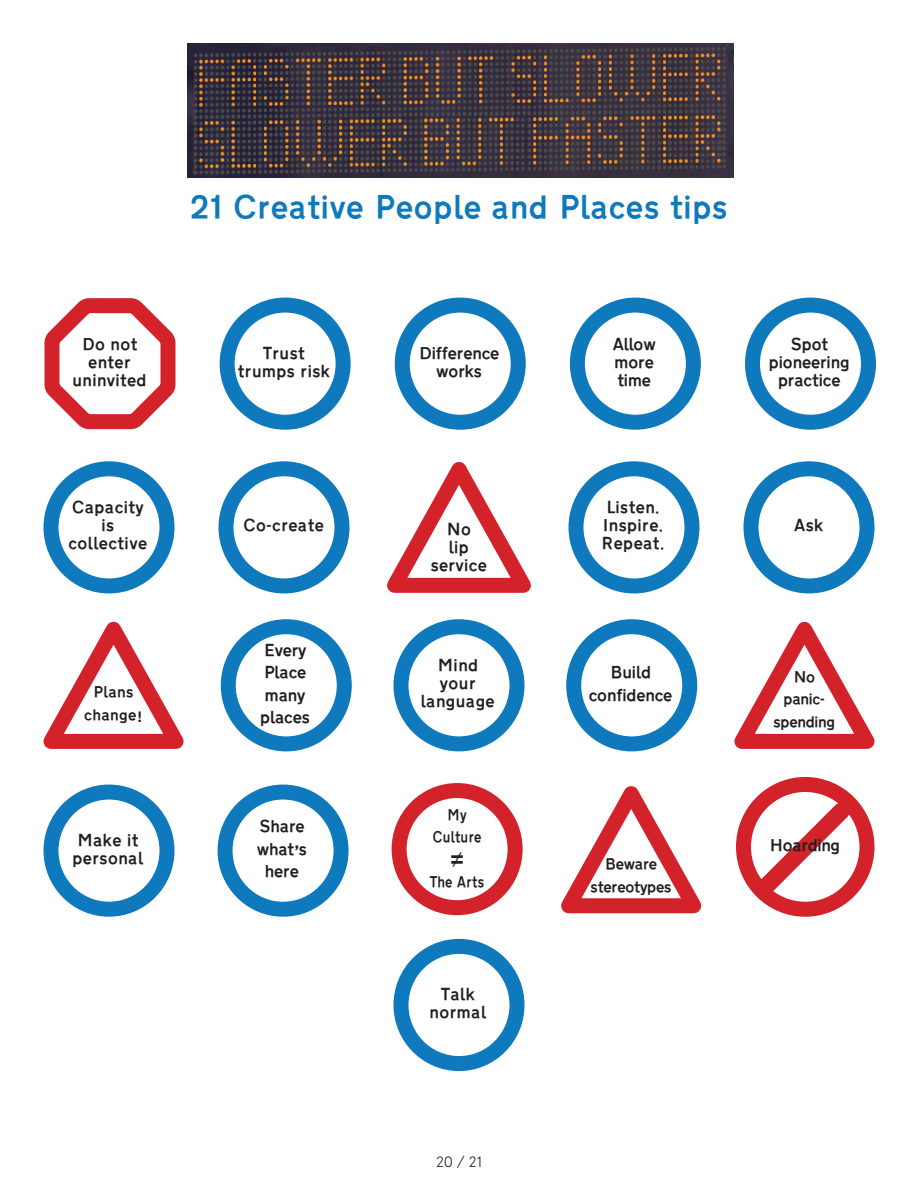
<style>
.page{position:relative;width:918px;height:1188px;background:#fff}
.page>*{position:absolute;margin:0;border:0;box-sizing:border-box;transform-origin:0 0}
.t1{font:31.5px "Transport";color:#0e79bd}
.t2{font:30px "Replica";color:#231f20;scale:.88 1}
.t3{font:16.5px/18px "Transport";color:#231f20;text-align:center}
.t4{font:16.5px/22.5px "Transport";letter-spacing:-.03em;color:#231f20;text-align:center}
.t5{font:16.5px "Transport";letter-spacing:-.04em;color:#231f20}
.t6{font:15px/22.5px "Transport";letter-spacing:-.04em;color:#231f20;text-align:center}
.t7{font:15px/22.5px "Transport";color:#231f20;text-align:center}
.t8{font:15px/22.5px "Transport";color:#231f20;text-align:center;scale:.88 1}
.t9{font:15px "Transport";letter-spacing:-.04em;color:#231f20;scale:.88 1}
.t10{font:300 15px "Apercu";color:#231f20}
.s1{font-family:"Replica";font-weight:700}
</style>
<div class="page">
<svg style="left:743px;top:787px;width:123px;height:121px"></svg>
<div style="left:736px;top:777px;width:139px;height:140px;border:15px solid #d3222a;border-radius:50%"></div>
<div style="left:43px;top:461px;width:132px;height:132px;border:15px solid #0e79bd;border-radius:50%"></div>
<div style="left:43px;top:785px;width:132px;height:132px;border:15px solid #0e79bd;border-radius:50%"></div>
<div style="left:394px;top:939px;width:131px;height:132px;border:15px solid #0e79bd;border-radius:50%"></div>
<div style="left:218px;top:461px;width:132px;height:132px;border:15px solid #0e79bd;border-radius:50%"></div>
<div style="left:569px;top:461px;width:131px;height:132px;border:15px solid #0e79bd;border-radius:50%"></div>
<div style="left:394px;top:619px;width:131px;height:132px;border:15px solid #0e79bd;border-radius:50%"></div>
<div style="left:744px;top:461px;width:131px;height:132px;border:15px solid #0e79bd;border-radius:50%"></div>
<div style="left:220px;top:298px;width:131px;height:132px;border:15px solid #0e79bd;border-radius:50%"></div>
<div style="left:395px;top:298px;width:131px;height:132px;border:15px solid #0e79bd;border-radius:50%"></div>
<div style="left:745px;top:298px;width:131px;height:132px;border:15px solid #0e79bd;border-radius:50%"></div>
<div style="left:570px;top:298px;width:131px;height:132px;border:15px solid #0e79bd;border-radius:50%"></div>
<svg style="left:387px;top:462px;width:144px;height:131px"></svg>
<svg style="left:44px;top:298px;width:132px;height:132px"></svg>
<img style="left:188px;top:44px;width:545px;height:134px">
<svg style="left:43px;top:621px;width:141px;height:128px"></svg>
<svg style="left:734px;top:621px;width:141px;height:128px"></svg>
<svg style="left:561px;top:786px;width:141px;height:128px"></svg>
<div style="left:221px;top:619px;width:131px;height:132px;border:15px solid #0e79bd;border-radius:50%"></div>
<div style="left:566px;top:619px;width:131px;height:132px;border:15px solid #0e79bd;border-radius:50%"></div>
<div style="left:218px;top:785px;width:131px;height:132px;border:15px solid #0e79bd;border-radius:50%"></div>
<div style="left:392px;top:783px;width:131px;height:132px;border:15px solid #d3222a;border-radius:50%"></div>
<h1 class="t1" style="left:190px;top:191px;width:540px">21 Creative People and Places tips</h1>
<p class="t3" style="left:73px;top:336px;width:76px">Do not enter uninvited</p>
<p class="t3" style="left:69px;top:500px;width:80px">Capacity is collective</p>
<p class="t7" style="left:84px;top:682px;width:60px">Plans change<span class="s1">!</span></p>
<p class="t3" style="left:73px;top:832px;width:72px;text-align:left">Make it personal</p>
<p class="t3" style="left:238px;top:345px;width:94px">Trust trumps risk</p>
<p class="t4" style="left:419px;top:345px;width:83px;line-height:18px">Difference works</p>
<p class="t4" style="left:769px;top:336px;width:83px;line-height:18px">Spot pioneering practice</p>
<p class="t4" style="left:612px;top:336px;width:45px;line-height:18px;text-align:left">Allow more time</p>
<p class="t3" style="left:243px;top:518px;width:83px">Co-create</p>
<p class="t4" style="left:260px;top:640px;width:51px;text-align:left">Every<br>Place many places</p>
<p class="t3" style="left:431px;top:522px;width:58px">No<br>lip service</p>
<p class="t3" style="left:421px;top:658px;width:76px">Mind your language</p>
<p class="t4" style="left:257px;top:816px;width:52px">Share what<span class="s1">’</span>s here</p>
<p class="t8" style="left:432px;top:804px;width:58px">My<br>Culture</p>
<h2 class="t2" style="left:449px;top:840px;width:19px">≠</h2>
<p class="t9" style="left:430px;top:875px;width:64px">‘The Arts’</p>
<p class="t3" style="left:430px;top:986px;width:58px">Talk normal</p>
<p class="t3" style="left:601px;top:500px;width:65px;text-align:left">Listen.<br>Inspire.<br>Repeat.</p>
<p class="t4" style="left:589px;top:662px;width:86px">Build confidence</p>
<p class="t6" style="left:591px;top:854px;width:83px">Beware stereotypes</p>
<p class="t3" style="left:794px;top:518px;width:31px">Ask</p>
<p class="t6" style="left:773px;top:666px;width:63px">No panic&shy;spending</p>
<p class="t5" style="left:769px;top:837px;width:73px">Hoarding</p>
<p class="t10" style="left:436px;top:1153px;width:48px">20 / 21</p>
</div>
